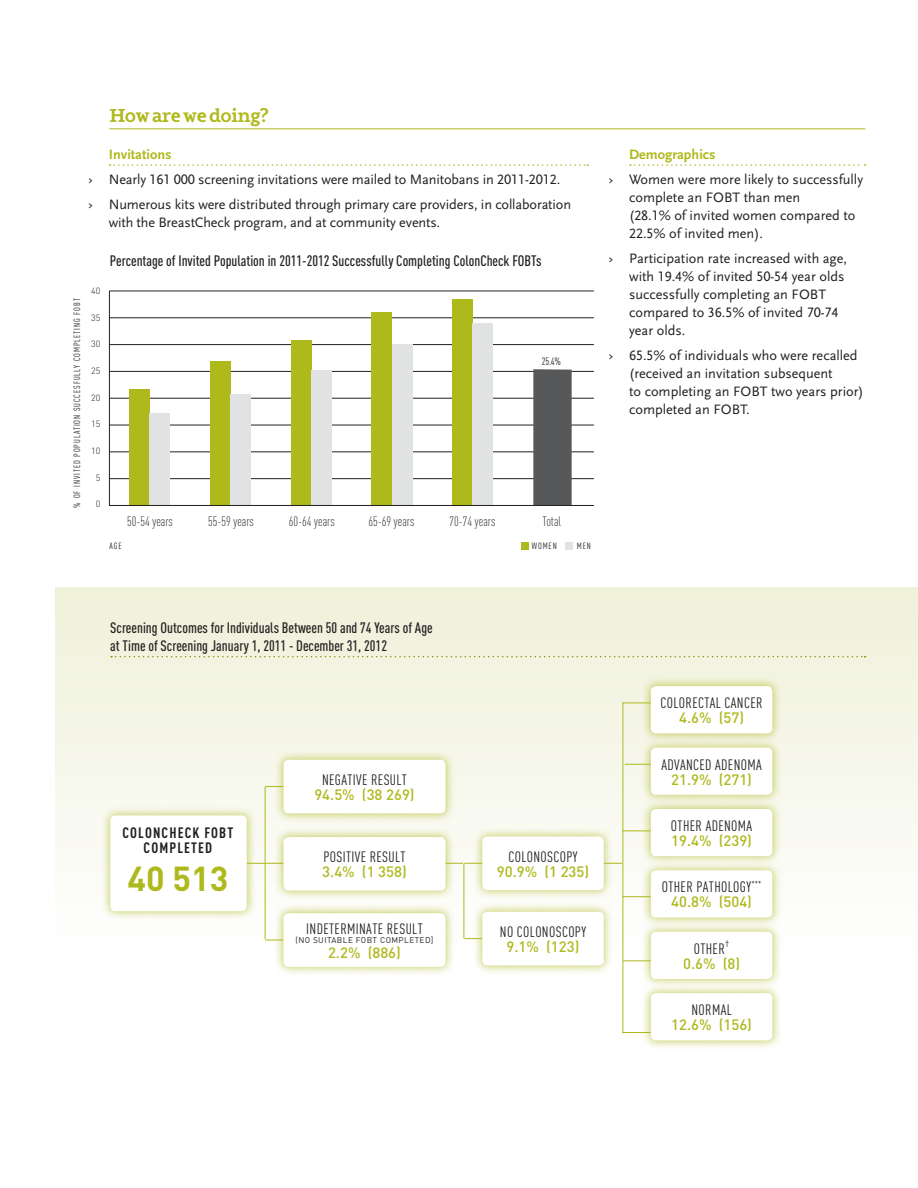
<style>
.page{position:relative;width:918px;height:1188px;background:#fff}
.page>*{position:absolute;margin:0;border:0;box-sizing:border-box;transform-origin:0 0}
.t1{font:700 34.2px "DIN";color:#aeb91c}
.Bold__DIN__8_5{font:700 19.5px "Flembo Text";letter-spacing:-.05em;color:#aeb91c}
.t2{font:500 15px/18px "DIN Cond";color:#231f20}
.t3{font:14.85px/14.9px "DIN Cond";letter-spacing:.025em;color:#231f20;text-align:center}
.t4{font:500 14.85px/14.9px "DIN";color:#aeb91c;text-align:center}
.t5{font:700 14.85px/14.9px "DIN Cond";letter-spacing:.075em;color:#231f20;text-align:center}
.Bold__DIN__8_5-2{font:14.25px/18px "Scala Sans";color:#231f20}
.Bold__DIN__8_5-3{font:700 14.25px "Scala Sans";color:#aeb91c}
.t6{font:300 13.5px "DIN Cond";color:#231f20}
.t7{font:10.5px "DIN Cond";color:#231f20}
.t8{font:9.6px "DIN Cond";color:#231f20}
.t9{font:9px "DIN Cond";letter-spacing:.1em;color:#231f20}
.t10{font:300 9px "DIN";color:#231f20}
.t11{font:8.25px "DIN";letter-spacing:.05em;color:#231f20}
.s1{font-family:"Scala Sans Caps"}
.s2{font-family:"DIN";font-weight:500;color:#aeb91c}
.s3{font-family:"DIN Cond";font-weight:400;color:#231f20}
</style>
<div class="page">
<div style="left:55px;top:587px;width:863px;height:361px;background:linear-gradient(to bottom,#eef0d8,#fefefd)"></div>
<hr style="left:109px;top:128px;width:756px;height:1px;background:#aeb91c">
<svg style="left:109px;top:164px;width:479px;height:2px"></svg>
<hr style="left:623px;top:960px;width:38px;height:1px;background:#aeb91c">
<hr style="left:622px;top:831px;width:38px;height:1px;background:#aeb91c">
<hr style="left:625px;top:764px;width:37px;height:1px;background:#aeb91c">
<hr style="left:622px;top:703px;width:42px;height:1px;background:#aeb91c">
<hr style="left:623px;top:703px;width:1px;height:330px;background:#aeb91c">
<hr style="left:229px;top:863px;width:234px;height:1px;background:#aeb91c">
<hr style="left:265px;top:787px;width:1px;height:152px;background:#aeb91c">
<div style="left:100px;top:805px;width:156px;height:116px;background:#aeb91c;opacity:.71"></div>
<div style="left:110px;top:815px;width:137px;height:96px;background:#fff;border-radius:5px"></div>
<hr style="left:464px;top:864px;width:1px;height:74px;background:#aeb91c">
<hr style="left:266px;top:786px;width:54px;height:1px;background:#aeb91c">
<hr style="left:266px;top:940px;width:54px;height:1px;background:#aeb91c">
<hr style="left:464px;top:863px;width:158px;height:1px;background:#aeb91c">
<hr style="left:464px;top:938px;width:54px;height:1px;background:#aeb91c">
<div style="left:472px;top:902px;width:142px;height:74px;background:#aeb91c;opacity:.71"></div>
<div style="left:482px;top:912px;width:122px;height:53px;background:#fff;border-radius:5px"></div>
<div style="left:472px;top:826px;width:142px;height:74px;background:#aeb91c;opacity:.71"></div>
<div style="left:482px;top:836px;width:122px;height:54px;background:#fff;border-radius:5px"></div>
<hr style="left:622px;top:1032px;width:38px;height:1px;background:#aeb91c">
<hr style="left:622px;top:896px;width:38px;height:1px;background:#aeb91c">
<div style="left:274px;top:827px;width:182px;height:74px;background:#aeb91c;opacity:.71"></div>
<div style="left:284px;top:837px;width:162px;height:54px;background:#fff;border-radius:5px"></div>
<div style="left:274px;top:750px;width:182px;height:74px;background:#aeb91c;opacity:.71"></div>
<div style="left:284px;top:760px;width:162px;height:53px;background:#fff;border-radius:5px"></div>
<div style="left:274px;top:903px;width:182px;height:74px;background:#aeb91c;opacity:.71"></div>
<div style="left:284px;top:913px;width:162px;height:54px;background:#fff;border-radius:5px"></div>
<div style="left:641px;top:676px;width:142px;height:67px;background:#aeb91c;opacity:.71"></div>
<div style="left:651px;top:686px;width:121px;height:47px;background:#fff;border-radius:5px"></div>
<div style="left:641px;top:737px;width:142px;height:68px;background:#aeb91c;opacity:.71"></div>
<div style="left:651px;top:748px;width:121px;height:47px;background:#fff;border-radius:5px"></div>
<div style="left:641px;top:799px;width:142px;height:67px;background:#aeb91c;opacity:.71"></div>
<div style="left:651px;top:809px;width:121px;height:47px;background:#fff;border-radius:5px"></div>
<div style="left:641px;top:922px;width:142px;height:67px;background:#aeb91c;opacity:.71"></div>
<div style="left:651px;top:932px;width:121px;height:47px;background:#fff;border-radius:5px"></div>
<div style="left:641px;top:983px;width:142px;height:67px;background:#aeb91c;opacity:.71"></div>
<div style="left:651px;top:993px;width:121px;height:47px;background:#fff;border-radius:5px"></div>
<div style="left:641px;top:860px;width:142px;height:68px;background:#aeb91c;opacity:.71"></div>
<div style="left:651px;top:870px;width:121px;height:48px;background:#fff;border-radius:5px"></div>
<svg style="left:111px;top:656px;width:755px;height:1px"></svg>
<div style="left:521px;top:542px;width:7px;height:7px;background:#aeb91c"></div>
<div style="left:566px;top:542px;width:7px;height:7px;background:#e1e2e4"></div>
<hr style="left:109px;top:478px;width:485px;height:1px;background:#231f20">
<hr style="left:109px;top:452px;width:485px;height:1px;background:#231f20">
<hr style="left:109px;top:425px;width:485px;height:1px;background:#231f20">
<hr style="left:109px;top:398px;width:485px;height:1px;background:#231f20">
<hr style="left:109px;top:371px;width:485px;height:1px;background:#231f20">
<hr style="left:109px;top:344px;width:485px;height:1px;background:#231f20">
<hr style="left:109px;top:318px;width:485px;height:1px;background:#231f20">
<hr style="left:109px;top:291px;width:485px;height:1px;background:#231f20">
<div style="left:130px;top:389px;width:20px;height:116px;background:#aeb91c"></div>
<div style="left:210px;top:361px;width:21px;height:144px;background:#aeb91c"></div>
<div style="left:291px;top:340px;width:20px;height:165px;background:#aeb91c"></div>
<div style="left:372px;top:312px;width:20px;height:193px;background:#aeb91c"></div>
<div style="left:453px;top:299px;width:20px;height:206px;background:#aeb91c"></div>
<div style="left:533px;top:369px;width:39px;height:137px;background:#57585a"></div>
<div style="left:150px;top:413px;width:20px;height:92px;background:#e1e2e4"></div>
<div style="left:231px;top:394px;width:20px;height:111px;background:#e1e2e4"></div>
<div style="left:311px;top:370px;width:20px;height:135px;background:#e1e2e4"></div>
<div style="left:392px;top:344px;width:20px;height:161px;background:#e1e2e4"></div>
<div style="left:473px;top:323px;width:20px;height:182px;background:#e1e2e4"></div>
<hr style="left:109px;top:291px;width:1px;height:214px;background:#231f20">
<hr style="left:109px;top:505px;width:485px;height:1px;background:#231f20">
<svg style="left:630px;top:164px;width:236px;height:2px"></svg>
<p class="Bold__DIN__8_5" style="left:109px;top:104px;width:161px">How are we doing?</p>
<p class="Bold__DIN__8_5-3" style="left:109px;top:147px;width:64px">Invitations</p>
<p class="Bold__DIN__8_5-2" style="left:88px;top:171px;width:473px">› Nearly <span class="s1">161 000</span> screening invitations were mailed to Manitobans in <span class="s1">2011-2012</span>.</p>
<p class="Bold__DIN__8_5-2" style="left:109px;top:196px;width:464px;text-indent:-20px">› Numerous kits were distributed through primary care providers, in collaboration with the BreastCheck program, and at community events.</p>
<p class="t9" style="left:72px;top:508px;width:211px;rotate:-90deg">% OF INVITED POPULATION SUCCESFULLY COMPLETING FOBT</p>
<p class="t10" style="left:91px;top:285px;width:11px">40</p>
<p class="t10" style="left:91px;top:312px;width:11px">35</p>
<p class="t10" style="left:91px;top:339px;width:11px">30</p>
<p class="t10" style="left:91px;top:365px;width:11px">25</p>
<p class="t10" style="left:91px;top:392px;width:11px">20</p>
<p class="t10" style="left:91px;top:419px;width:11px">15</p>
<p class="t10" style="left:91px;top:445px;width:11px">10</p>
<p class="t10" style="left:96px;top:472px;width:6px">5</p>
<p class="t10" style="left:96px;top:498px;width:6px">0</p>
<p class="t2" style="left:110px;top:251px;width:433px">Percentage of Invited Population in 2011-2012 Successfully Completing ColonCheck FOBTs</p>
<p class="t7" style="left:542px;top:355px;width:20px">25.4%</p>
<p class="t6" style="left:127px;top:513px;width:47px">50-54 years</p>
<p class="t6" style="left:208px;top:513px;width:47px">55-59 years</p>
<p class="t6" style="left:289px;top:513px;width:47px">60-64 years</p>
<p class="t6" style="left:369px;top:513px;width:47px">65-69 years</p>
<p class="t6" style="left:450px;top:513px;width:47px">70-74 years</p>
<p class="t6" style="left:543px;top:513px;width:20px">Total</p>
<p class="t9" style="left:109px;top:541px;width:14px">AGE</p>
<p class="t9" style="left:532px;top:541px;width:27px">WOMEN</p>
<p class="t9" style="left:577px;top:541px;width:16px">MEN</p>
<p class="Bold__DIN__8_5-3" style="left:629px;top:147px;width:88px">Demographics</p>
<p class="Bold__DIN__8_5-2" style="left:629px;top:171px;width:235px;text-indent:-20px">› Women were more likely to successfully complete an FOBT than men<br>(<span class="s1">28.1</span>% of invited women compared to<br><span class="s1">22.5</span>% of invited men).</p>
<p class="Bold__DIN__8_5-2" style="left:629px;top:250px;width:219px;text-indent:-20px">› Participation rate increased with age, with <span class="s1">19.4</span>% of invited <span class="s1">50-54</span> year olds successfully completing an FOBT compared to <span class="s1">36.5</span>% of invited <span class="s1">70-74 </span>year olds.</p>
<p class="Bold__DIN__8_5-2" style="left:629px;top:346px;width:236px;text-indent:-20px">› <span class="s1">65.5</span>% of individuals who were recalled (received an invitation subsequent<br>to completing an FOBT two years prior) completed an FOBT.</p>
<p class="t2" style="left:110px;top:618px;width:324px">Screening Outcomes for Individuals Between 50 and 74 Years of Age at Time of Screening January 1, 2011 - December 31, 2012</p>
<p class="t5" style="left:123px;top:825px;width:112px">COLONCHECK FOBT<br>COMPLETED</p>
<p class="t1" style="left:127px;top:856px;width:102px">40 513</p>
<p class="t3" style="left:314px;top:772px;width:102px">NEGATIVE RESULT<br><span class="s2">94.5% (38 269)</span></p>
<p class="t3" style="left:322px;top:849px;width:86px;text-align:left">POSITIVE RESULT<br><span class="s2">3.4% (1 358)</span></p>
<p class="t3" style="left:306px;top:921px;width:118px">INDETERMINATE RESULT</p>
<p class="t11" style="left:295px;top:935px;width:140px">(NO SUITABLE FOBT COMPLETED]</p>
<p class="t4" style="left:328px;top:945px;width:74px">2.2% (886)</p>
<p class="t3" style="left:497px;top:849px;width:94px">COLONOSCOPY<br><span class="s2">90.9% (1 235)</span></p>
<p class="t3" style="left:500px;top:924px;width:88px">NO COLONOSCOPY<br><span class="s2">9.1% (123)</span></p>
<p class="t3" style="left:661px;top:695px;width:104px">COLORECTAL CANCER<br><span class="s2">4.6% (57)</span></p>
<p class="t3" style="left:661px;top:757px;width:102px">ADVANCED ADENOMA<br><span class="s2">21.9% (271)</span></p>
<p class="t3" style="left:671px;top:818px;width:83px;text-align:left">OTHER ADENOMA<br><span class="s2">19.4% (239)</span></p>
<p class="t3" style="left:662px;top:880px;width:101px">OTHER PATHOLOGY<sup>***<br></sup><span class="s2">40.8% (504)</span></p>
<p class="t3" style="left:694px;top:941px;width:33px">OTHER</p>
<p class="t8" style="left:725px;top:938px;width:6px">†</p>
<p class="t4" style="left:683px;top:955px;width:59px">0.6% (8)</p>
<p class="t4" style="left:671px;top:1002px;width:82px"><span class="s3">NORMAL<br></span>12.6% (156)</p>
</div>
